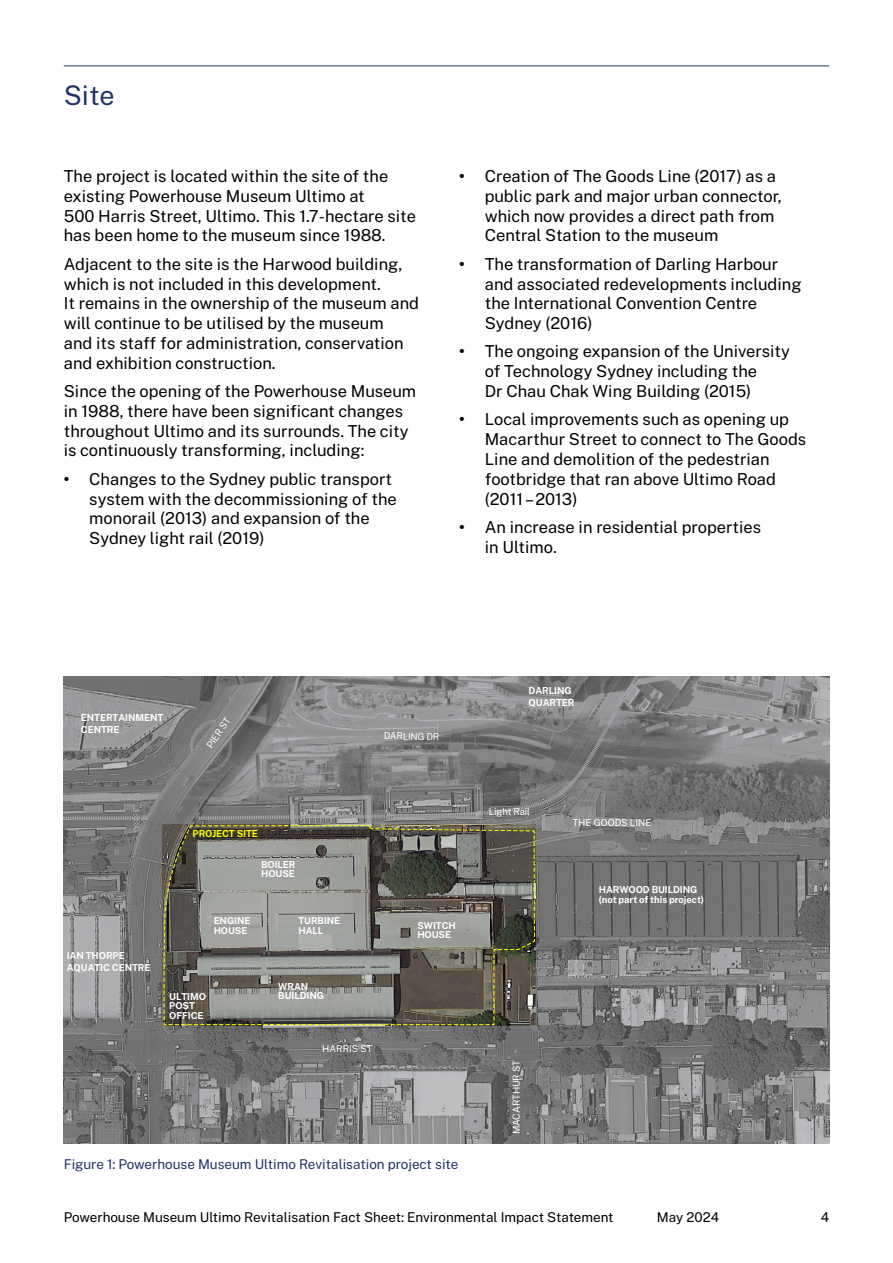
<style>
.page{position:relative;width:893px;height:1263px;background:#fff}
.page>*{position:absolute;margin:0;border:0;box-sizing:border-box;transform-origin:0 0}
.Heading_1{font:27px "Public Sans";color:#213468}
.Text_-_Standard{font:16.5px/19.8px "Public Sans";color:#000}
.t1{font:13.5px "Public Sans";color:#000}
.t2{font:13.5px "Public Sans";color:#213468}
.t3{font:700 9.6px/9.6px "Public Sans";letter-spacing:-.01em;color:#fff}
.t4{font:700 9.6px/11.4px "Public Sans";letter-spacing:-.01em;color:#fff}
.t5{font:9.6px "Public Sans";letter-spacing:-.02em;color:#fff}
.t6{font:9.6px "Public Sans";color:#fff}
.t7{font:700 9.6px "Public Sans";letter-spacing:-.01em;color:#ff0}
.s1{font-weight:700}
.s2{font-style:inherit}
</style>
<div class="page">
<svg style="left:64px;top:676px;width:765px;height:468px;background:#7c7c7e"></svg>
<svg style="left:64px;top:816px;width:83px;height:4px"></svg>
<svg style="left:199px;top:676px;width:495px;height:144px;background:#7e7f80"></svg>
<svg style="left:163px;top:825px;width:372px;height:200px;background:#75746c"></svg>
<hr style="left:64px;top:66px;width:765px;height:1px;background:#213468">
<p class="Heading_1" style="left:64px;top:75px;width:52px">Site</p>
<p class="Text_-_Standard" style="left:64px;top:165px;width:354px">The project is located within the site of the existing Powerhouse Museum Ultimo at<br>500 Harris Street, Ultimo. This 1.7-hectare site has been home to the museum since 1988.</p>
<p class="Text_-_Standard" style="left:64px;top:253px;width:357px">Adjacent to the site is the Harwood building, which is not included in this development.<br>It remains in the ownership of the museum and will continue to be utilised by the museum<br>and its staff for administration, conservation and exhibition construction.</p>
<p class="Text_-_Standard" style="left:64px;top:380px;width:354px">Since the opening of the Powerhouse Museum in 1988, there have been significant changes throughout Ultimo and its surrounds. The city is continuously transforming, including:</p>
<p class="Text_-_Standard" style="left:89px;top:468px;width:309px;text-indent:-26px"><span class="s1">•</span> Changes to the Sydney public transport system with the decommissioning of the monorail (2013) and expansion of the Sydney light rail (2019)</p>
<p class="Text_-_Standard" style="left:485px;top:165px;width:299px;text-indent:-26px"><span class="s1">•</span> Creation of The Goods Line (2017) as a public park and major urban connector, which now provides a direct path from Central Station to the museum</p>
<p class="Text_-_Standard" style="left:485px;top:253px;width:318px;text-indent:-26px"><span class="s1">•</span> The transformation of Darling Harbour and associated redevelopments including the International Convention Centre Sydney (2016)</p>
<p class="Text_-_Standard" style="left:485px;top:341px;width:307px;text-indent:-26px"><span class="s1">•</span> The ongoing expansion of the University of Technology Sydney including the<br>Dr Chau Chak Wing Building (2015)</p>
<p class="Text_-_Standard" style="left:485px;top:408px;width:323px;text-indent:-26px"><span class="s1">•</span> Local improvements such as opening up Macarthur Street to connect to The Goods Line and demolition of the pedestrian footbridge that ran above Ultimo Road (2011 – 2013)</p>
<p class="Text_-_Standard" style="left:485px;top:516px;width:278px;text-indent:-26px"><span class="s1">•</span> An increase in residential properties in Ultimo.</p>
<p class="t4" style="left:81px;top:711px;width:84px">ENTERTAINMENT<br>CENTRE</p>
<p class="t5" style="left:203px;top:743px;width:36px;rotate:-56deg">PIER ST</p>
<p class="t7" style="left:193px;top:826px;width:67px">PROJECT SITE</p>
<p class="t3" style="left:261px;top:859px;width:36px">BOILER<br>HOUSE</p>
<p class="t5" style="left:384px;top:729px;width:57px;rotate:1deg">DARLING DR</p>
<p class="t4" style="left:529px;top:684px;width:47px">DARLING<br>QUARTER</p>
<p class="t5" style="left:489px;top:805px;width:43px">Light Rail</p>
<p class="t6" style="left:573px;top:816px;width:80px">THE GOODS LINE</p>
<p class="t3" style="left:599px;top:884px;width:107px"><span class="s2">HARWOOD BUILDING (</span>not part of this project<span class="s2">)</span></p>
<p class="t4" style="left:67px;top:949px;width:85px">IAN THORPE<br>AQUATIC CENTRE</p>
<p class="t3" style="left:214px;top:915px;width:38px">ENGINE<br>HOUSE</p>
<p class="t3" style="left:169px;top:991px;width:38px">ULTIMO<br>POST<br>OFFICE</p>
<p class="t3" style="left:298px;top:915px;width:43px">TURBINE<br>HALL</p>
<p class="t3" style="left:417px;top:920px;width:40px">SWITCH<br>HOUSE</p>
<p class="t4" style="left:278px;top:981px;width:47px;line-height:9.6px">WRAN<br>BUILDING</p>
<p class="t6" style="left:322px;top:1041px;width:52px">HARRIS ST</p>
<p class="t2" style="left:64px;top:1155px;width:396px">Figure 1: Powerhouse Museum Ultimo Revitalisation project site</p>
<p class="t5" style="left:510px;top:1134px;width:76px;rotate:-90deg">MACARTHUR ST</p>
<p class="t1" style="left:64px;top:1207px;width:551px">Powerhouse Museum Ultimo Revitalisation Fact Sheet: Environmental Impact Statement</p>
<p class="t1" style="left:821px;top:1207px;width:10px">4</p>
<p class="t1" style="left:657px;top:1207px;width:64px">May 2024</p>
</div>
